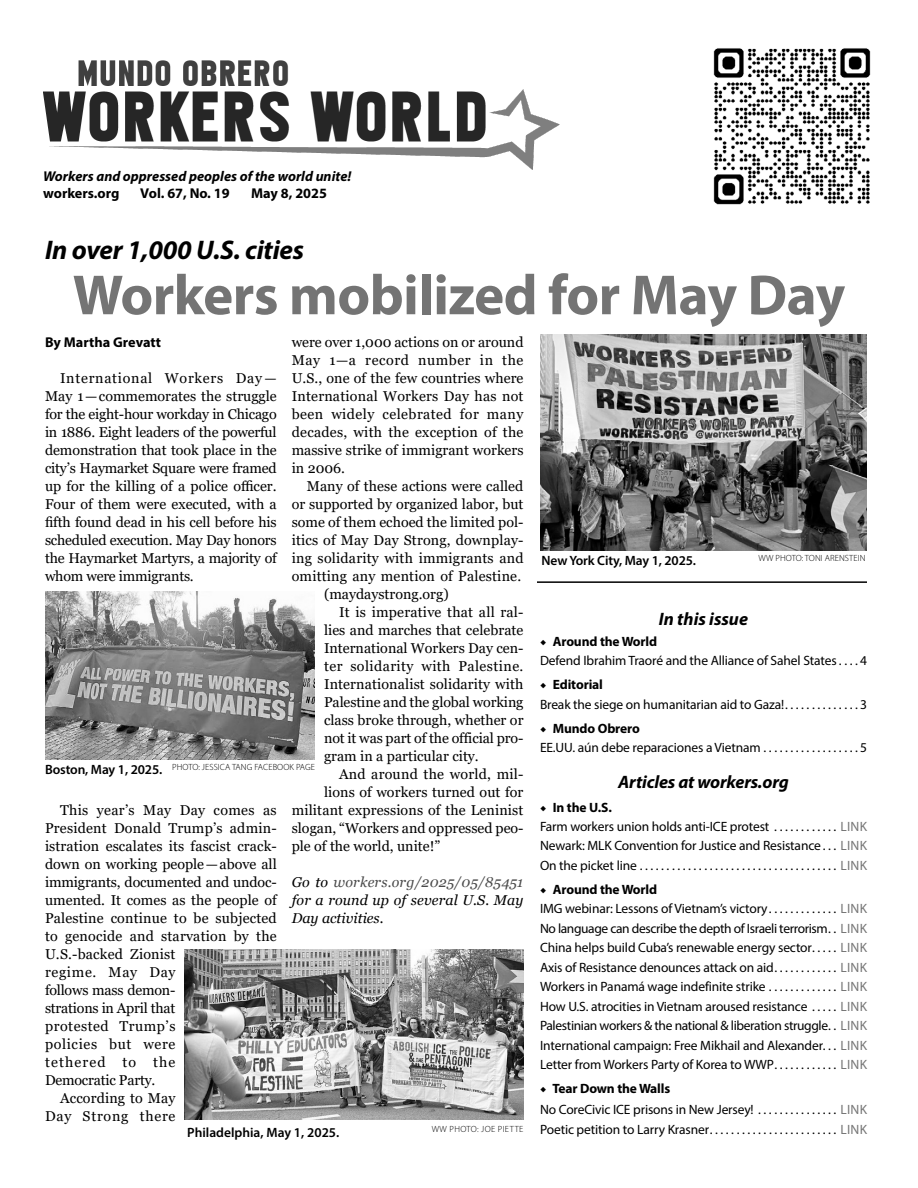
<style>
.page{position:relative;width:918px;height:1188px;background:#fff}
.page>*{position:absolute;margin:0;border:0;box-sizing:border-box;transform-origin:0 0}
.t1{font:700 57px "Myriad Pro";letter-spacing:-.01em;color:#747474}
.t2{font:italic 700 27px "Myriad Pro";letter-spacing:-.01em;color:#000}
.t3{font:italic 700 18px "Myriad Pro";letter-spacing:-.01em;color:#000}
.t4{font:14.25px/18px "Georgia";letter-spacing:.005em;color:#000;text-align:justify}
.t5{font:italic 14.25px/18px "Georgia";letter-spacing:.01em;color:#000;text-align:justify}
.t6{font:14.25px "Georgia";letter-spacing:-.015em;color:#000}
.t7{font:700 14.25px "Myriad Pro";color:#000}
.t8{font:italic 700 14.25px "Myriad Pro";color:#000}
.t9{font:14.25px "Georgia";letter-spacing:.045em;color:#000}
.t10{font:14.25px "Georgia";letter-spacing:.03em;color:#000}
.t11{font:14.25px "Georgia";letter-spacing:.035em;color:#000}
.t12{font:14.25px "Georgia";letter-spacing:.055em;color:#000}
.t13{font:14.25px "Georgia";letter-spacing:.08em;color:#000}
.t14{font:13.5px/19.5px "Myriad Pro";letter-spacing:-.01em;color:#000}
.t15{font:600 13.5px "Myriad Pro";letter-spacing:-.005em;color:#000}
.t16{font:300 9px "Myriad Pro";letter-spacing:.01em;color:#000}
.t17{font:300 9px "Myriad Pro";letter-spacing:.04em;color:#000}
.s1{color:#4a4a4a}
.s2{font-weight:600;font-size:13.5px}
.s3{font-family:"Minion Pro";font-weight:700}
.s4{font-weight:700}
.s5{color:#757575}
</style>
<div class="page">
<img style="left:43px;top:60px;width:516px;height:110px">
<hr style="left:537px;top:581px;width:330px;height:2px;background:#000">
<img style="left:713px;top:48px;width:158px;height:157px">
<img style="left:540px;top:334px;width:327px;height:216px">
<img style="left:184px;top:950px;width:340px;height:169px">
<img style="left:45px;top:591px;width:270px;height:168px">
<p class="t8" style="left:43px;top:167px;width:310px">Workers and oppressed peoples of the world unite!</p>
<p class="t7" style="left:43px;top:184px;width:78px">workers.org</p>
<p class="t7" style="left:140px;top:184px;width:91px">Vol. 67, No. 19</p>
<p class="t7" style="left:251px;top:184px;width:77px">May 8, 2025</p>
<h2 class="t2" style="left:45px;top:232px;width:261px">In over 1,000 U.S. cities</h2>
<h1 class="t1" style="left:73px;top:258px;width:774px">Workers mobilized for May Day</h1>
<p class="t4" style="left:292px;top:333px;width:233px">were over 1,000 actions on or around May 1—a record number in the U.S., one of the few countries where International Workers Day has not been widely celebrated for many decades, with the exception of the massive strike of immigrant workers in 2006.</p>
<p class="t4" style="left:307px;top:477px;width:218px">Many of these actions were called</p>
<p class="t4" style="left:292px;top:495px;width:233px">or supported by organized labor, but</p>
<p class="t4" style="left:292px;top:513px;width:233px">some of them echoed the limited pol-</p>
<p class="t4" style="left:292px;top:531px;width:233px">itics of May Day Strong, downplay-</p>
<p class="t4" style="left:292px;top:549px;width:233px">ing solidarity with immigrants and</p>
<p class="t4" style="left:292px;top:567px;width:231px">omitting any mention of Palestine.</p>
<p class="t4" style="left:324px;top:585px;width:126px">(maydaystrong.org)</p>
<p class="t4" style="left:339px;top:603px;width:186px">It is imperative that all ral-</p>
<p class="t4" style="left:324px;top:621px;width:201px">lies and marches that celebrate</p>
<p class="t4" style="left:324px;top:639px;width:201px">International Workers Day cen-</p>
<p class="t10" style="left:324px;top:657px;width:201px">ter solidarity with Palestine.</p>
<p class="t4" style="left:324px;top:675px;width:201px">Internationalist solidarity with</p>
<p class="t4" style="left:324px;top:693px;width:201px">Palestine and the global working</p>
<p class="t4" style="left:324px;top:711px;width:201px">class broke through, whether or</p>
<p class="t4" style="left:324px;top:729px;width:201px">not it was part of the official pro-</p>
<p class="t4" style="left:324px;top:747px;width:156px">gram in a particular city.</p>
<p class="t4" style="left:339px;top:765px;width:186px">And around the world, mil-</p>
<p class="t4" style="left:324px;top:783px;width:201px">lions of workers turned out for</p>
<p class="t4" style="left:292px;top:801px;width:233px">militant expressions of the Leninist</p>
<p class="t4" style="left:292px;top:819px;width:233px">slogan, “Workers and oppressed peo-</p>
<p class="t4" style="left:292px;top:837px;width:150px">ple of the world, unite!”</p>
<p class="t5" style="left:292px;top:873px;width:233px">Go to <span class="s1">workers.org/2025/05/85451 </span>for a round up of several U.S. May Day activities.</p>
<p class="t7" style="left:45px;top:333px;width:117px">By Martha Grevatt</p>
<p class="t4" style="left:45px;top:369px;width:233px;text-indent:15px">International Workers Day— May 1—commemorates the struggle for the eight-hour workday in Chicago in 1886. Eight leaders of the powerful demonstration that took place in the city’s Haymarket Square were framed up for the killing of a police officer.<br>Four of them were executed, with a fifth found dead in his cell before his scheduled execution. May Day honors the Haymarket Martyrs, a majority of whom were immigrants.</p>
<p class="t16" style="left:45px;top:761px;width:271px"><span class="s2">Boston, May 1, 2025.</span> PHOTO: JESSICA TANG FACEBOOK PAGE</p>
<p class="t4" style="left:60px;top:801px;width:218px">This year’s May Day comes as</p>
<p class="t4" style="left:45px;top:819px;width:233px">President Donald Trump’s admin-</p>
<p class="t4" style="left:45px;top:837px;width:233px">istration escalates its fascist crack-</p>
<p class="t4" style="left:45px;top:855px;width:233px">down on working people—above all</p>
<p class="t4" style="left:45px;top:873px;width:233px">immigrants, documented and undoc-</p>
<p class="t4" style="left:45px;top:891px;width:233px">umented. It comes as the people of</p>
<p class="t4" style="left:45px;top:909px;width:233px">Palestine continue to be subjected</p>
<p class="t4" style="left:45px;top:927px;width:233px">to genocide and starvation by the</p>
<p class="t4" style="left:45px;top:945px;width:132px">U.S.-backed Zionist</p>
<p class="t9" style="left:45px;top:963px;width:132px">regime. May Day</p>
<p class="t6" style="left:45px;top:981px;width:132px">follows mass demon-</p>
<p class="t6" style="left:45px;top:999px;width:132px">strations in April that</p>
<p class="t11" style="left:45px;top:1017px;width:132px">protested Trump’s</p>
<p class="t9" style="left:45px;top:1035px;width:132px">policies but were</p>
<p class="t13" style="left:45px;top:1053px;width:132px">tethered to the</p>
<p class="t6" style="left:45px;top:1071px;width:112px">Democratic Party.</p>
<p class="t4" style="left:60px;top:1089px;width:117px">According to May</p>
<p class="t12" style="left:45px;top:1107px;width:132px">Day Strong there</p>
<p class="t15" style="left:187px;top:1124px;width:154px">Philadelphia, May 1, 2025.</p>
<p class="t17" style="left:432px;top:1124px;width:93px">WW PHOTO: JOE PIETTE</p>
<p class="t15" style="left:542px;top:552px;width:156px">New York City, May 1, 2025.</p>
<p class="t16" style="left:758px;top:552px;width:108px">WW PHOTO: TONI ARENSTEIN</p>
<p class="t3" style="left:659px;top:607px;width:91px">In this issue</p>
<p class="t14" style="left:540px;top:631px;width:329px"><span class="s3">◆</span> <span class="s4">Around the World<br></span>Defend Ibrahim Traoré and the Alliance of Sahel States . . . 4</p>
<p class="t14" style="left:540px;top:675px;width:328px"><span class="s3">◆</span> <span class="s4">Editorial<br></span>Break the siege on humanitarian aid to Gaza! . . . . . . . . . . . . . 3</p>
<p class="t14" style="left:540px;top:718px;width:328px"><span class="s3">◆</span> <span class="s4">Mundo Obrero<br></span>EE.UU. aún debe reparaciones a Vietnam . . . . . . . . . . . . . . . . . 5</p>
<p class="t3" style="left:618px;top:770px;width:172px">Articles at workers.org</p>
<p class="t14" style="left:540px;top:797px;width:329px"><span class="s3">◆</span> <span class="s4">In the U.S.<br></span>Farm workers union holds anti-ICE protest . . . . . . . . . . . . <span class="s5">LINK </span>Newark: MLK Convention for Justice and Resistance . . . <span class="s5">LINK </span>On the picket line . . . . . . . . . . . . . . . . . . . . . . . . . . . . . . . . . . . . . <span class="s5">LINK</span></p>
<p class="t14" style="left:540px;top:879px;width:329px"><span class="s3">◆</span> <span class="s4">Around the World<br></span>IMG webinar: Lessons of Vietnam’s victory . . . . . . . . . . . . . <span class="s5">LINK </span>No language can describe the depth of Israeli terrorism . . <span class="s5">LINK </span>China helps build Cuba’s renewable energy sector . . . . . <span class="s5">LINK </span>Axis of Resistance denounces attack on aid . . . . . . . . . . . . <span class="s5">LINK </span>Workers in Panamá wage indefinite strike . . . . . . . . . . . . . <span class="s5">LINK </span>How U.S. atrocities in Vietnam aroused resistance . . . . . <span class="s5">LINK </span>Palestinian workers &amp; the national &amp; liberation struggle . . <span class="s5">LINK </span>International campaign: Free Mikhail and Alexander . . . <span class="s5">LINK </span>Letter from Workers Party of Korea to WWP . . . . . . . . . . . . <span class="s5">LINK</span></p>
<p class="t14" style="left:540px;top:1078px;width:328px;line-height:21px"><span class="s3">◆</span> <span class="s4">Tear Down the Walls<br></span>No CoreCivic ICE prisons in New Jersey! . . . . . . . . . . . . . . . <span class="s5">LINK</span></p>
<p class="t14" style="left:540px;top:1119px;width:328px">Poetic petition to Larry Krasner . . . . . . . . . . . . . . . . . . . . . . . . <span class="s5">LINK</span></p>
</div>
